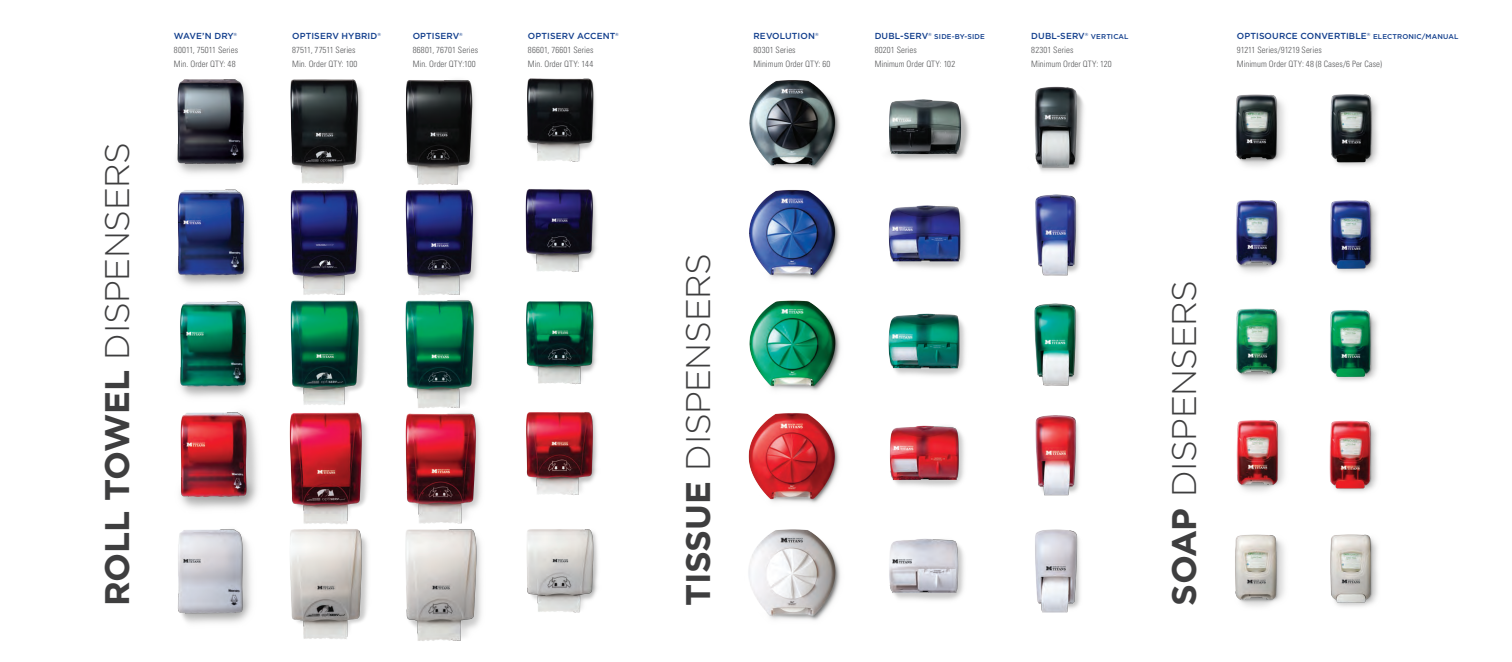
<style>
.page{position:relative;width:1512px;height:662px;background:#fff}
.page>*{position:absolute;margin:0;border:0;box-sizing:border-box;transform-origin:0 0}
.Section_Heading{font:300 34.12px "Gotham HTF";letter-spacing:-.015em;color:#3e3e3f}
.t1{font:300 condensed 8.75px "Univers LT Std";letter-spacing:.005em;color:#57585a}
.Section_Heading-2{font:500 8.75px "Gotham HTF";letter-spacing:.01em;color:#103d8c}
.Section_Sub-Heading{font:500 8.75px "Gotham HTF";letter-spacing:.01em;color:#103d8c}
.Section_Sub-Heading-2{font:500 7px "Gotham HTF";letter-spacing:.025em;color:#103d8c}
.s1{font-weight:700}
.s2{font-size:8.75px}
.s3{font-size:7px}
</style>
<div class="page">
<img style="left:749px;top:190px;width:92px;height:201px">
<img style="left:290px;top:189px;width:73px;height:105px">
<img style="left:525px;top:189px;width:72px;height:83px">
<img style="left:1236px;top:200px;width:48px;height:73px">
<img style="left:1330px;top:200px;width:48px;height:73px">
<img style="left:405px;top:190px;width:72px;height:102px">
<img style="left:177px;top:79px;width:75px;height:207px">
<img style="left:888px;top:205px;width:78px;height:64px">
<img style="left:1035px;top:194px;width:45px;height:82px">
<img style="left:526px;top:301px;width:71px;height:84px">
<img style="left:1236px;top:308px;width:49px;height:73px">
<img style="left:1330px;top:310px;width:48px;height:71px">
<img style="left:405px;top:292px;width:75px;height:112px">
<img style="left:290px;top:294px;width:76px;height:111px">
<img style="left:180px;top:301px;width:74px;height:96px">
<img style="left:888px;top:313px;width:77px;height:63px">
<img style="left:1034px;top:303px;width:46px;height:83px">
<img style="left:289px;top:412px;width:79px;height:112px">
<img style="left:526px;top:412px;width:71px;height:83px">
<img style="left:748px;top:413px;width:92px;height:90px">
<img style="left:1236px;top:420px;width:49px;height:72px">
<img style="left:1329px;top:420px;width:48px;height:72px">
<img style="left:405px;top:404px;width:76px;height:120px">
<img style="left:180px;top:411px;width:78px;height:98px">
<img style="left:890px;top:425px;width:74px;height:62px">
<img style="left:1035px;top:415px;width:44px;height:81px">
<img style="left:290px;top:529px;width:78px;height:110px">
<img style="left:527px;top:529px;width:71px;height:84px">
<img style="left:748px;top:529px;width:93px;height:92px">
<img style="left:1235px;top:534px;width:50px;height:73px">
<img style="left:1330px;top:534px;width:48px;height:73px">
<img style="left:405px;top:529px;width:76px;height:112px">
<img style="left:178px;top:529px;width:73px;height:95px">
<img style="left:889px;top:539px;width:75px;height:61px">
<img style="left:1035px;top:529px;width:45px;height:84px">
<img style="left:1235px;top:94px;width:50px;height:73px">
<img style="left:1330px;top:94px;width:48px;height:72px">
<img style="left:406px;top:80px;width:70px;height:110px">
<img style="left:290px;top:79px;width:73px;height:105px">
<img style="left:527px;top:78px;width:69px;height:84px">
<img style="left:888px;top:99px;width:82px;height:62px">
<img style="left:1034px;top:86px;width:50px;height:86px">
<img style="left:749px;top:80px;width:92px;height:90px">
<p class="Section_Heading" style="left:99px;top:605px;width:465px;rotate:-90deg"><span class="s1">ROLL TOWEL</span> DISPENSERS</p>
<p class="Section_Heading-2" style="left:174px;top:31px;width:65px">WAVE’N DRY<sup>®</sup></p>
<p class="t1" style="left:174px;top:44px;width:66px">80011, 75011 Series</p>
<p class="t1" style="left:174px;top:58px;width:63px">Min. Order QTY: 48</p>
<p class="Section_Heading-2" style="left:292px;top:31px;width:90px">OPTISERV HYBRID<sup>®</sup></p>
<p class="t1" style="left:292px;top:44px;width:65px">87511, 77511 Series</p>
<p class="t1" style="left:292px;top:58px;width:67px">Min. Order QTY: 100</p>
<p class="Section_Heading-2" style="left:413px;top:31px;width:52px">OPTISERV<sup>®</sup></p>
<p class="t1" style="left:413px;top:44px;width:67px">86801, 76701 Series</p>
<p class="t1" style="left:413px;top:58px;width:65px">Min. Order QTY:100</p>
<p class="Section_Heading-2" style="left:528px;top:31px;width:92px">OPTISERV ACCENT<sup>®</sup></p>
<p class="t1" style="left:528px;top:44px;width:67px">86601, 76601 Series</p>
<p class="t1" style="left:528px;top:58px;width:67px">Min. Order QTY: 144</p>
<p class="Section_Heading-2" style="left:753px;top:31px;width:67px">REVOLUTION<sup>®</sup></p>
<p class="t1" style="left:753px;top:44px;width:44px">80301 Series</p>
<p class="t1" style="left:753px;top:58px;width:78px">Minimum Order QTY: 60</p>
<p class="Section_Sub-Heading-2" style="left:875px;top:32px;width:112px"><span class="s2">DUBL-SERV</span><sup>®</sup> SIDE-BY-SIDE</p>
<p class="t1" style="left:875px;top:45px;width:44px">80201 Series</p>
<p class="t1" style="left:875px;top:59px;width:82px">Minimum Order QTY: 102</p>
<p class="Section_Sub-Heading" style="left:1031px;top:31px;width:99px">DUBL-SERV<sup>®</sup> <span class="s3">VERTICAL</span></p>
<p class="t1" style="left:1031px;top:45px;width:44px">82301 Series</p>
<p class="t1" style="left:1031px;top:59px;width:82px">Minimum Order QTY: 120</p>
<p class="Section_Sub-Heading" style="left:1237px;top:31px;width:223px">OPTISOURCE CONVERTIBLE<sup>®</sup> <span class="s3">ELECTRONIC/MANUAL</span></p>
<p class="t1" style="left:1237px;top:45px;width:86px">91211 Series/91219 Series</p>
<p class="t1" style="left:1237px;top:59px;width:147px">Minimum Order QTY: 48 (8 Cases/6 Per Case)</p>
<p class="Section_Heading" style="left:680px;top:605px;width:354px;rotate:-90deg"><span class="s1">TISSUE</span> DISPENSERS</p>
<p class="Section_Heading" style="left:1165px;top:605px;width:327px;rotate:-90deg"><span class="s1">SOAP</span> DISPENSERS</p>
</div>
